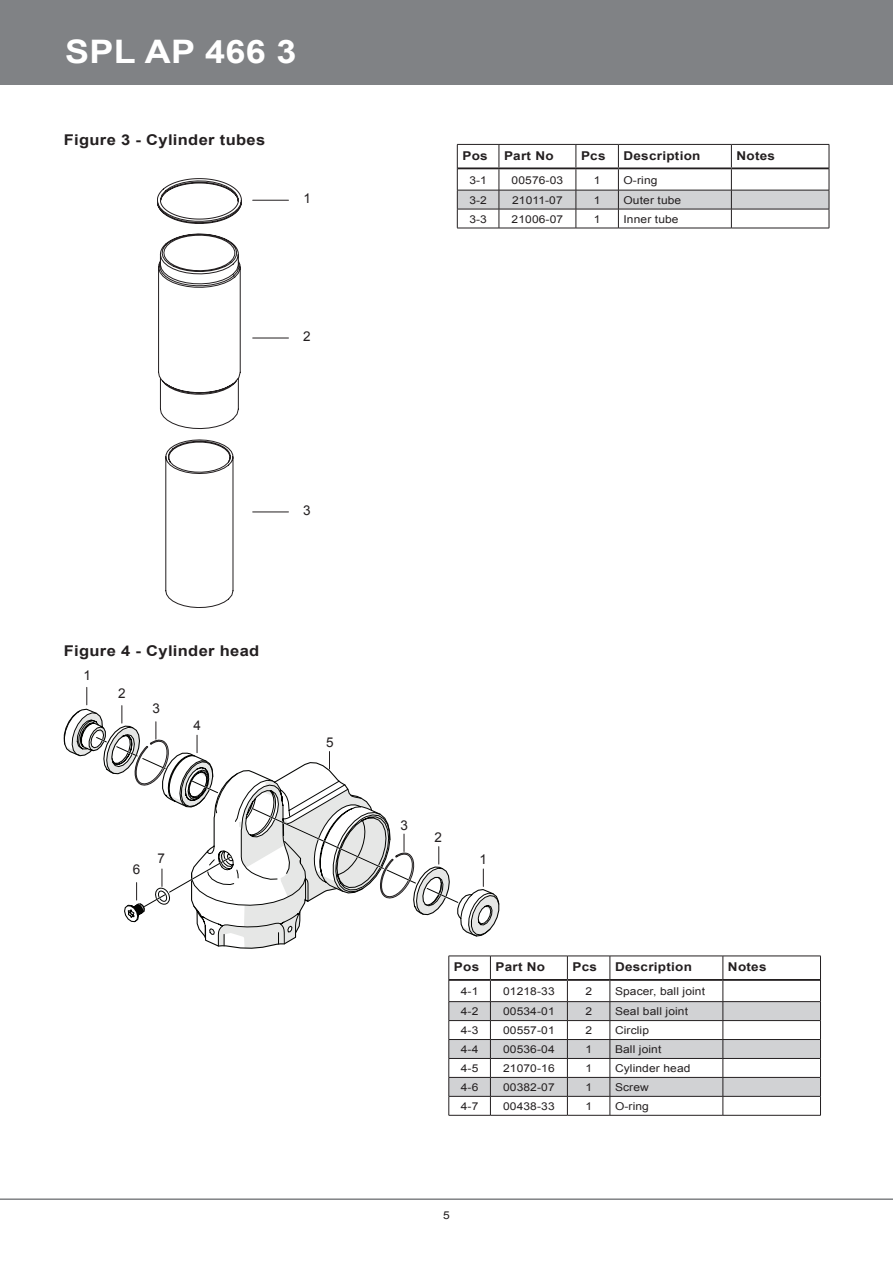
<style>
.page{position:relative;width:893px;height:1263px;background:#fff}
.page>*{position:absolute;margin:0;border:0;box-sizing:border-box;transform-origin:0 0}
.t1{font:700 32.4px "Arial";letter-spacing:.01em;color:#fff;scale:1.11 1}
.t2{font:700 14.85px "Arial";letter-spacing:.02em;color:#231f20;scale:1.11 1}
.t3{font:13.5px "Arial";color:#231f20}
.t4{font:700 12.15px "Arial";letter-spacing:.02em;color:#231f20;scale:1.11 1}
.t5{font:10.8px "Arial";letter-spacing:.01em;color:#231f20;scale:1.11 1}
</style>
<div class="page">
<div style="left:0;top:0;width:893px;height:85px;background:#808285"></div>
<hr style="left:0;top:1198px;width:893px;height:2px;background:#808285">
<svg style="left:391px;top:833px;width:66px;height:70px"></svg>
<svg style="left:157px;top:178px;width:85px;height:430px"></svg>
<hr style="left:253px;top:200px;width:35px;height:1px;background:#231f20">
<svg style="left:404px;top:834px;width:1px;height:17px"></svg>
<svg style="left:64px;top:687px;width:327px;height:262px"></svg>
<svg style="left:413px;top:847px;width:37px;height:69px"></svg>
<svg style="left:457px;top:869px;width:42px;height:68px"></svg>
<hr style="left:253px;top:338px;width:35px;height:1px;background:#231f20">
<hr style="left:253px;top:512px;width:35px;height:1px;background:#231f20">
<hr style="left:457px;top:228px;width:42px;height:1px;background:#231f20">
<hr style="left:499px;top:228px;width:77px;height:1px;background:#231f20">
<hr style="left:576px;top:228px;width:42px;height:1px;background:#231f20">
<hr style="left:618px;top:228px;width:113px;height:1px;background:#231f20">
<hr style="left:731px;top:228px;width:98px;height:1px;background:#231f20">
<hr style="left:457px;top:144px;width:42px;height:1px;background:#231f20">
<hr style="left:499px;top:144px;width:77px;height:1px;background:#231f20">
<hr style="left:576px;top:144px;width:42px;height:1px;background:#231f20">
<hr style="left:618px;top:144px;width:113px;height:1px;background:#231f20">
<hr style="left:731px;top:144px;width:98px;height:1px;background:#231f20">
<svg style="left:457px;top:145px;width:373px;height:83px"></svg>
<hr style="left:457px;top:167px;width:42px;height:2px;background:#231f20">
<hr style="left:499px;top:167px;width:77px;height:2px;background:#231f20">
<hr style="left:576px;top:167px;width:42px;height:2px;background:#231f20">
<hr style="left:618px;top:167px;width:113px;height:2px;background:#231f20">
<hr style="left:731px;top:167px;width:98px;height:2px;background:#231f20">
<hr style="left:449px;top:1115px;width:41px;height:1px;background:#231f20">
<hr style="left:490px;top:1115px;width:77px;height:1px;background:#231f20">
<hr style="left:567px;top:1115px;width:43px;height:1px;background:#231f20">
<hr style="left:610px;top:1115px;width:113px;height:1px;background:#231f20">
<hr style="left:723px;top:1115px;width:98px;height:1px;background:#231f20">
<svg style="left:449px;top:956px;width:372px;height:159px"></svg>
<hr style="left:449px;top:979px;width:41px;height:2px;background:#231f20">
<hr style="left:490px;top:979px;width:77px;height:2px;background:#231f20">
<hr style="left:567px;top:979px;width:43px;height:2px;background:#231f20">
<hr style="left:610px;top:979px;width:113px;height:2px;background:#231f20">
<hr style="left:723px;top:979px;width:97px;height:2px;background:#231f20">
<h1 class="t1" style="left:65px;top:30px;width:210px">SPL AP 466 3</h1>
<h2 class="t2" style="left:64px;top:130px;width:183px">Figure 3 - Cylinder tubes</h2>
<p class="t3" style="left:303px;top:190px;width:9px">1</p>
<p class="t3" style="left:303px;top:327px;width:9px">2</p>
<p class="t3" style="left:303px;top:501px;width:9px">3</p>
<h2 class="t2" style="left:64px;top:641px;width:178px">Figure 4 - Cylinder head</h2>
<p class="t3" style="left:83px;top:667px;width:9px">1</p>
<p class="t3" style="left:118px;top:685px;width:9px">2</p>
<p class="t3" style="left:152px;top:699px;width:9px">3</p>
<p class="t3" style="left:194px;top:717px;width:9px">4</p>
<p class="t3" style="left:133px;top:861px;width:9px">6</p>
<p class="t3" style="left:157px;top:849px;width:9px">7</p>
<p class="t3" style="left:326px;top:733px;width:9px">5</p>
<p class="t4" style="left:462px;top:147px;width:24px">Pos</p>
<p class="t4" style="left:504px;top:147px;width:46px">Part No</p>
<p class="t4" style="left:581px;top:147px;width:24px">Pcs</p>
<p class="t4" style="left:623px;top:147px;width:71px">Description</p>
<p class="t4" style="left:736px;top:147px;width:36px">Notes</p>
<p class="t5" style="left:469px;top:173px;width:17px">3-1</p>
<p class="t5" style="left:512px;top:173px;width:48px">00576-03</p>
<p class="t5" style="left:594px;top:173px;width:8px">1</p>
<p class="t5" style="left:623px;top:173px;width:32px">O-ring</p>
<p class="t5" style="left:469px;top:193px;width:17px">3-2</p>
<p class="t5" style="left:512px;top:193px;width:47px">21011-07</p>
<p class="t5" style="left:594px;top:193px;width:8px">1</p>
<p class="t5" style="left:623px;top:193px;width:54px">Outer tube</p>
<p class="t5" style="left:469px;top:212px;width:17px">3-3</p>
<p class="t5" style="left:512px;top:212px;width:48px">21006-07</p>
<p class="t5" style="left:594px;top:212px;width:8px">1</p>
<p class="t5" style="left:623px;top:212px;width:51px">Inner tube</p>
<p class="t3" style="left:401px;top:816px;width:9px">3</p>
<p class="t3" style="left:435px;top:828px;width:9px">2</p>
<p class="t3" style="left:480px;top:850px;width:9px">1</p>
<p class="t4" style="left:454px;top:959px;width:24px">Pos</p>
<p class="t4" style="left:495px;top:959px;width:46px">Part No</p>
<p class="t4" style="left:572px;top:959px;width:24px">Pcs</p>
<p class="t4" style="left:615px;top:959px;width:71px">Description</p>
<p class="t4" style="left:728px;top:959px;width:36px">Notes</p>
<p class="t5" style="left:461px;top:984px;width:17px">4-1</p>
<p class="t5" style="left:503px;top:984px;width:48px">01218-33</p>
<p class="t5" style="left:585px;top:984px;width:8px">2</p>
<p class="t5" style="left:615px;top:984px;width:83px">Spacer, ball joint</p>
<p class="t5" style="left:461px;top:1004px;width:17px">4-2</p>
<p class="t5" style="left:503px;top:1004px;width:48px">00534-01</p>
<p class="t5" style="left:585px;top:1004px;width:8px">2</p>
<p class="t5" style="left:615px;top:1004px;width:67px">Seal ball joint</p>
<p class="t5" style="left:461px;top:1023px;width:17px">4-3</p>
<p class="t5" style="left:503px;top:1023px;width:48px">00557-01</p>
<p class="t5" style="left:585px;top:1023px;width:8px">2</p>
<p class="t5" style="left:615px;top:1023px;width:32px">Circlip</p>
<p class="t5" style="left:461px;top:1042px;width:17px">4-4</p>
<p class="t5" style="left:503px;top:1042px;width:48px">00536-04</p>
<p class="t5" style="left:585px;top:1042px;width:8px">1</p>
<p class="t5" style="left:615px;top:1042px;width:43px">Ball joint</p>
<p class="t5" style="left:461px;top:1061px;width:17px">4-5</p>
<p class="t5" style="left:503px;top:1061px;width:48px">21070-16</p>
<p class="t5" style="left:585px;top:1061px;width:8px">1</p>
<p class="t5" style="left:615px;top:1061px;width:69px">Cylinder head</p>
<p class="t5" style="left:461px;top:1080px;width:17px">4-6</p>
<p class="t5" style="left:503px;top:1080px;width:48px">00382-07</p>
<p class="t5" style="left:585px;top:1080px;width:8px">1</p>
<p class="t5" style="left:615px;top:1080px;width:32px">Screw</p>
<p class="t5" style="left:461px;top:1099px;width:17px">4-7</p>
<p class="t5" style="left:503px;top:1099px;width:48px">00438-33</p>
<p class="t5" style="left:585px;top:1099px;width:8px">1</p>
<p class="t5" style="left:615px;top:1099px;width:32px">O-ring</p>
<p class="t5" style="left:443px;top:1208px;width:8px">5</p>
</div>
